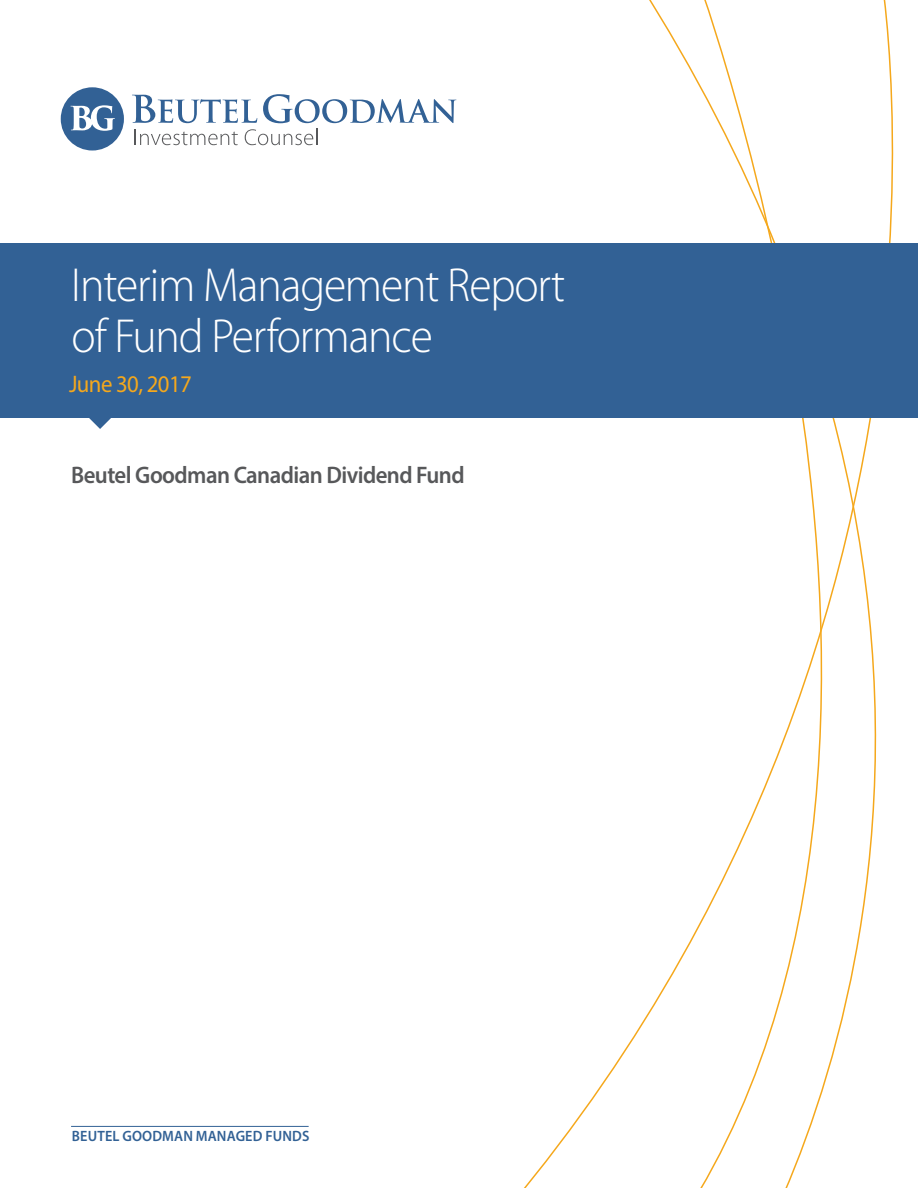
<style>
.page{position:relative;width:918px;height:1188px;background:#fff}
.page>*{position:absolute;margin:0;border:0;box-sizing:border-box;transform-origin:0 0}
.t1{font:300 48px/51px "Myriad Pro";letter-spacing:-.025em;color:#fff;scale:.95 1}
.t2{font:600 24px "Myriad Pro";letter-spacing:-.025em;color:#57585a;scale:.95 1}
.t3{font:24px "Myriad Pro";letter-spacing:-.025em;color:#f5a81c;scale:.95 1}
.t4{font:600 15px "Myriad Pro";letter-spacing:.01em;color:#326195;scale:.95 1}
</style>
<div class="page">
<svg style="left:635px;top:0;width:259px;height:1188px"></svg>
<div style="left:0;top:243px;width:918px;height:175px;background:#326195"></div>
<svg style="left:89px;top:418px;width:22px;height:11px"></svg>
<hr style="left:71px;top:1126px;width:238px;height:1px;background:#326195">
<div style="left:61px;top:87px;width:63px;height:64px;background:#326195;border-radius:50%"></div>
<svg style="left:70px;top:105px;width:45px;height:26px"></svg>
<svg style="left:132px;top:95px;width:125px;height:28px"></svg>
<svg style="left:263px;top:94px;width:193px;height:29px"></svg>
<svg style="left:135px;top:130px;width:103px;height:15px"></svg>
<svg style="left:245px;top:129px;width:72px;height:16px"></svg>
<p class="t1" style="left:71px;top:260px;width:522px">Interim Management Report of Fund Performance</p>
<p class="t3" style="left:69px;top:369px;width:131px">June 30, 2017</p>
<p class="t2" style="left:71px;top:460px;width:416px">Beutel Goodman Canadian Dividend Fund</p>
<p class="t4" style="left:72px;top:1126px;width:252px">BEUTEL GOODMAN MANAGED FUNDS</p>
</div>
